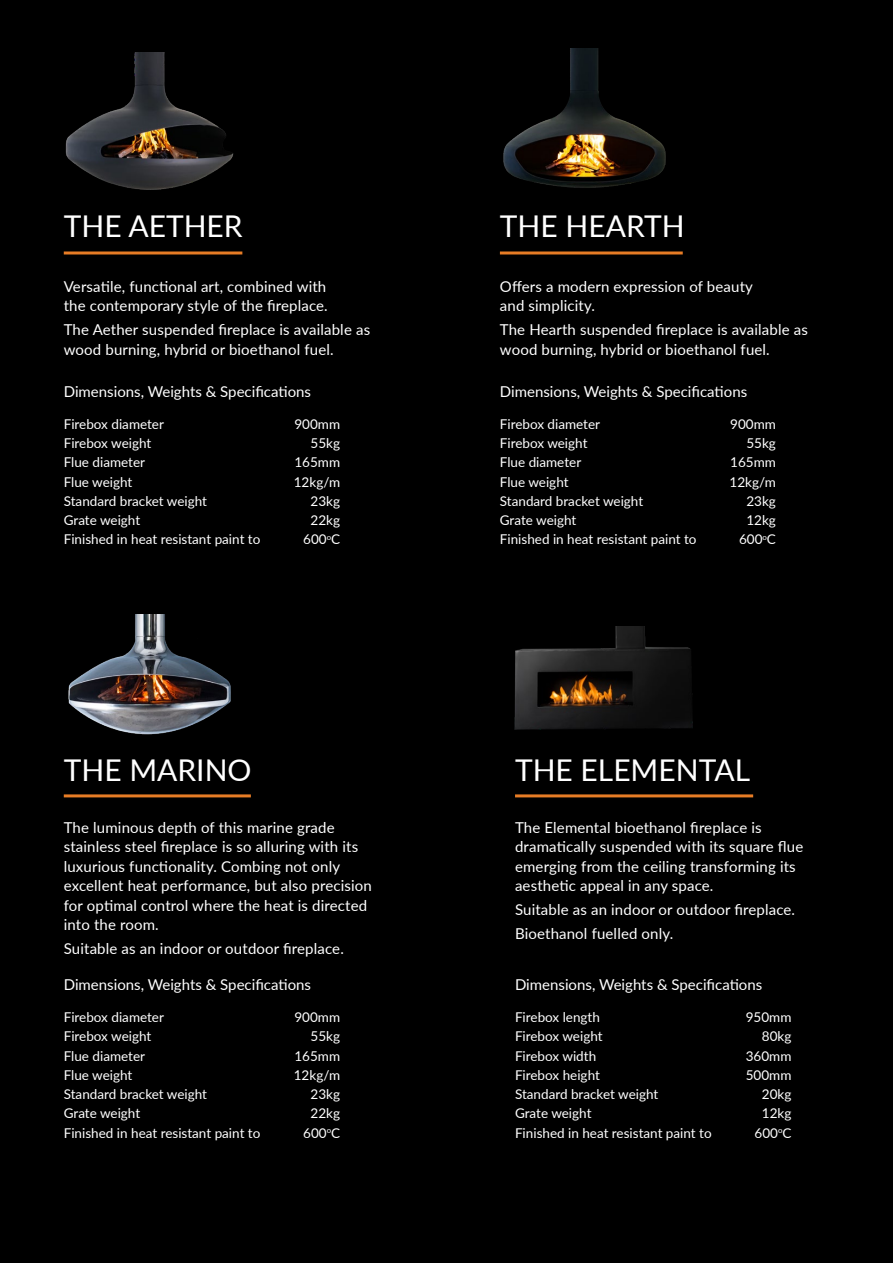
<style>
.page{position:relative;width:893px;height:1263px;background:#000}
.page>*{position:absolute;margin:0;border:0;box-sizing:border-box;transform-origin:0 0}
.t1{font:30px "Lato";color:#fff}
.t2{font:15px/19.5px "Lato";letter-spacing:.01em;color:#fff}
.t3{font:13.5px "Lato";color:#fff}
</style>
<div class="page">
<img style="left:65px;top:53px;width:169px;height:137px">
<img style="left:68px;top:615px;width:163px;height:120px">
<hr style="left:64px;top:251px;width:178px;height:3px;background:#e77c25">
<hr style="left:64px;top:794px;width:187px;height:3px;background:#e77c25">
<hr style="left:500px;top:251px;width:183px;height:3px;background:#e77c25">
<hr style="left:515px;top:794px;width:238px;height:3px;background:#e77c25">
<img style="left:503px;top:48px;width:163px;height:140px">
<img style="left:514px;top:626px;width:179px;height:104px">
<h1 class="t1" style="left:64px;top:204px;width:180px">THE AETHER</h1>
<p class="t2" style="left:64px;top:276px;width:266px">Versatile, functional art, combined with the contemporary style of the fireplace.</p>
<p class="t2" style="left:64px;top:319px;width:308px">The Aether suspended fireplace is available as wood burning, hybrid or bioethanol fuel.</p>
<p class="t2" style="left:64px;top:381px;width:249px">Dimensions, Weights &amp; Specifications</p>
<p class="t3" style="left:64px;top:414px;width:102px">Firebox diameter</p>
<p class="t3" style="left:294px;top:414px;width:47px">900mm</p>
<p class="t3" style="left:64px;top:433px;width:89px">Firebox weight</p>
<p class="t3" style="left:311px;top:433px;width:31px">55kg</p>
<p class="t3" style="left:64px;top:453px;width:83px">Flue diameter</p>
<p class="t3" style="left:294px;top:453px;width:47px">165mm</p>
<p class="t3" style="left:64px;top:472px;width:70px">Flue weight</p>
<p class="t3" style="left:294px;top:472px;width:48px">12kg/m</p>
<p class="t3" style="left:64px;top:491px;width:145px">Standard bracket weight</p>
<p class="t3" style="left:311px;top:491px;width:31px">23kg</p>
<p class="t3" style="left:64px;top:510px;width:78px">Grate weight</p>
<p class="t3" style="left:311px;top:510px;width:31px">22kg</p>
<p class="t3" style="left:64px;top:530px;width:198px">Finished in heat resistant paint to</p>
<p class="t3" style="left:303px;top:530px;width:38px">600<sup>o</sup>C</p>
<h1 class="t1" style="left:64px;top:749px;width:189px">THE MARINO</h1>
<p class="t2" style="left:64px;top:817px;width:310px">The luminous depth of this marine grade stainless steel fireplace is so alluring with its luxurious functionality. Combing not only excellent heat performance, but also precision for optimal control where the heat is directed into the room.</p>
<p class="t2" style="left:64px;top:938px;width:282px">Suitable as an indoor or outdoor fireplace.</p>
<p class="t2" style="left:64px;top:974px;width:249px">Dimensions, Weights &amp; Specifications</p>
<p class="t3" style="left:64px;top:1007px;width:102px">Firebox diameter</p>
<p class="t3" style="left:294px;top:1007px;width:47px">900mm</p>
<p class="t3" style="left:64px;top:1027px;width:89px">Firebox weight</p>
<p class="t3" style="left:311px;top:1027px;width:31px">55kg</p>
<p class="t3" style="left:64px;top:1046px;width:83px">Flue diameter</p>
<p class="t3" style="left:294px;top:1046px;width:47px">165mm</p>
<p class="t3" style="left:64px;top:1065px;width:70px">Flue weight</p>
<p class="t3" style="left:294px;top:1065px;width:48px">12kg/m</p>
<p class="t3" style="left:64px;top:1084px;width:145px">Standard bracket weight</p>
<p class="t3" style="left:311px;top:1084px;width:31px">23kg</p>
<p class="t3" style="left:64px;top:1104px;width:78px">Grate weight</p>
<p class="t3" style="left:311px;top:1104px;width:31px">22kg</p>
<p class="t3" style="left:64px;top:1123px;width:198px">Finished in heat resistant paint to</p>
<p class="t3" style="left:303px;top:1123px;width:38px">600<sup>o</sup>C</p>
<h1 class="t1" style="left:500px;top:204px;width:186px">THE HEARTH</h1>
<p class="t2" style="left:500px;top:276px;width:255px">Offers a modern expression of beauty and simplicity.</p>
<p class="t2" style="left:500px;top:319px;width:310px">The Hearth suspended fireplace is available as wood burning, hybrid or bioethanol fuel.</p>
<p class="t2" style="left:500px;top:381px;width:249px">Dimensions, Weights &amp; Specifications</p>
<p class="t3" style="left:500px;top:414px;width:102px">Firebox diameter</p>
<p class="t3" style="left:730px;top:414px;width:47px">900mm</p>
<p class="t3" style="left:500px;top:433px;width:89px">Firebox weight</p>
<p class="t3" style="left:746px;top:433px;width:31px">55kg</p>
<p class="t3" style="left:500px;top:453px;width:83px">Flue diameter</p>
<p class="t3" style="left:730px;top:453px;width:47px">165mm</p>
<p class="t3" style="left:500px;top:472px;width:70px">Flue weight</p>
<p class="t3" style="left:729px;top:472px;width:48px">12kg/m</p>
<p class="t3" style="left:500px;top:491px;width:145px">Standard bracket weight</p>
<p class="t3" style="left:746px;top:491px;width:31px">23kg</p>
<p class="t3" style="left:500px;top:510px;width:78px">Grate weight</p>
<p class="t3" style="left:746px;top:510px;width:31px">12kg</p>
<p class="t3" style="left:500px;top:530px;width:198px">Finished in heat resistant paint to</p>
<p class="t3" style="left:739px;top:530px;width:38px">600<sup>o</sup>C</p>
<h1 class="t1" style="left:515px;top:749px;width:237px">THE ELEMENTAL</h1>
<p class="t2" style="left:515px;top:817px;width:290px">The Elemental bioethanol fireplace is dramatically suspended with its square flue emerging from the ceiling transforming its aesthetic appeal in any space.</p>
<p class="t2" style="left:515px;top:897px;width:282px;line-height:23.7px">Suitable as an indoor or outdoor fireplace.<br>Bioethanol fuelled only.</p>
<p class="t2" style="left:515px;top:974px;width:249px">Dimensions, Weights &amp; Specifications</p>
<p class="t3" style="left:515px;top:1007px;width:86px">Firebox length</p>
<p class="t3" style="left:746px;top:1007px;width:47px">950mm</p>
<p class="t3" style="left:515px;top:1027px;width:89px">Firebox weight</p>
<p class="t3" style="left:762px;top:1027px;width:31px">80kg</p>
<p class="t3" style="left:515px;top:1046px;width:83px">Firebox width</p>
<p class="t3" style="left:746px;top:1046px;width:47px">360mm</p>
<p class="t3" style="left:515px;top:1065px;width:86px">Firebox height</p>
<p class="t3" style="left:746px;top:1065px;width:47px">500mm</p>
<p class="t3" style="left:515px;top:1084px;width:145px">Standard bracket weight</p>
<p class="t3" style="left:762px;top:1084px;width:31px">20kg</p>
<p class="t3" style="left:515px;top:1104px;width:78px">Grate weight</p>
<p class="t3" style="left:762px;top:1104px;width:31px">12kg</p>
<p class="t3" style="left:515px;top:1123px;width:198px">Finished in heat resistant paint to</p>
<p class="t3" style="left:754px;top:1123px;width:38px">600<sup>o</sup>C</p>
</div>
